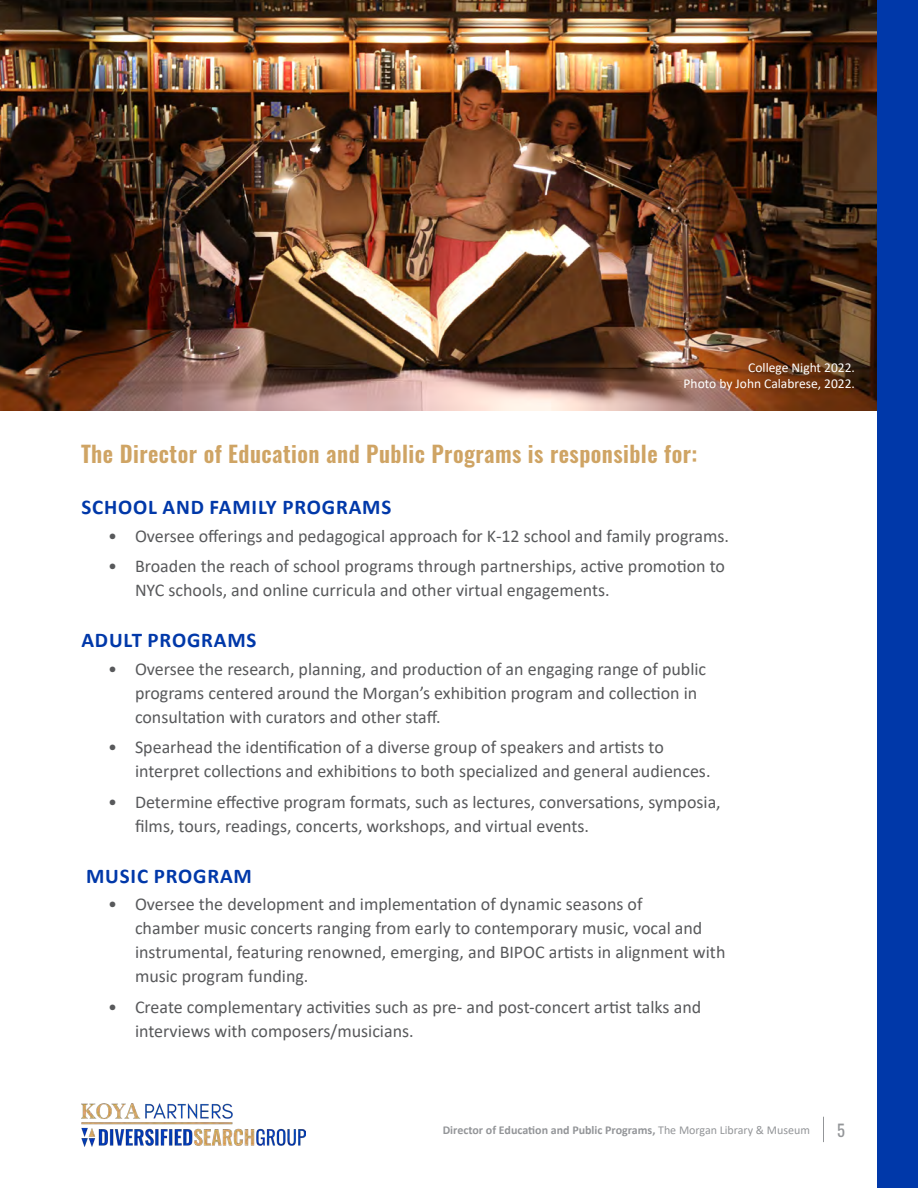
<style>
.page{position:relative;width:918px;height:1188px;background:#fff}
.page>*{position:absolute;margin:0;border:0;box-sizing:border-box;transform-origin:0 0}
.t1{font:600 22.5px "Oswald";letter-spacing:.02em;color:#cfa464}
.t2{font:700 21px "Calibri";letter-spacing:.04em;color:#0038a9}
.t3{font:18px/24px "Calibri";color:#58595b}
.t4{font:16.5px "Oswald";color:#939598}
.t5{font:13.5px/16.2px "Calibri";color:#fff;text-align:right}
.t6{font:700 12px "Calibri";color:#939598}
.s1{font-weight:400}
</style>
<div class="page">
<img style="left:0;top:0;width:878px;height:410px">
<div style="left:878px;top:0;width:40px;height:1188px;background:#0038a9"></div>
<svg style="left:823px;top:1117px;width:1px;height:25px"></svg>
<img style="left:81px;top:1104px;width:225px;height:42px">
<p class="t5" style="left:684px;top:359px;width:173px">College Night 2022.<br>Photo by John Calabrese, 2022.</p>
<p class="t1" style="left:81px;top:434px;width:618px">The Director of Education and Public Programs is responsible for:</p>
<p class="t2" style="left:81px;top:493px;width:311px">SCHOOL AND FAMILY PROGRAMS</p>
<p class="t3" style="left:108px;top:523px;width:622px">• Oversee offerings and pedagogical approach for K-12 school and family programs.</p>
<p class="t3" style="left:135px;top:554px;width:592px;text-indent:-27px">• Broaden the reach of school programs through partnerships, active promotion to<br>NYC schools, and online curricula and other virtual engagements.</p>
<p class="t2" style="left:81px;top:626px;width:177px">ADULT PROGRAMS</p>
<p class="t3" style="left:135px;top:656px;width:573px;text-indent:-27px">• Oversee the research, planning, and production of an engaging range of public programs centered around the Morgan’s exhibition program and collection in consultation with curators and other staff.</p>
<p class="t3" style="left:135px;top:735px;width:577px;text-indent:-27px">• Spearhead the identification of a diverse group of speakers and artists to interpret collections and exhibitions to both specialized and general audiences.</p>
<p class="t3" style="left:135px;top:790px;width:587px;text-indent:-27px">• Determine effective program formats, such as lectures, conversations, symposia, films, tours, readings, concerts, workshops, and virtual events.</p>
<p class="t2" style="left:86px;top:861px;width:167px">MUSIC PROGRAM</p>
<p class="t3" style="left:135px;top:892px;width:592px;text-indent:-27px">• Oversee the development and implementation of dynamic seasons of<br>chamber music concerts ranging from early to contemporary music, vocal and instrumental, featuring renowned, emerging, and BIPOC artists in alignment with music program funding.</p>
<p class="t3" style="left:135px;top:995px;width:568px;text-indent:-27px">• Create complementary activities such as pre- and post-concert artist talks and interviews with composers/musicians.</p>
<p class="t6" style="left:443px;top:1121px;width:369px">Director of Education and Public Programs, <span class="s1">The Morgan Library &amp; Museum</span></p>
<p class="t4" style="left:837px;top:1115px;width:9px">5</p>
</div>
